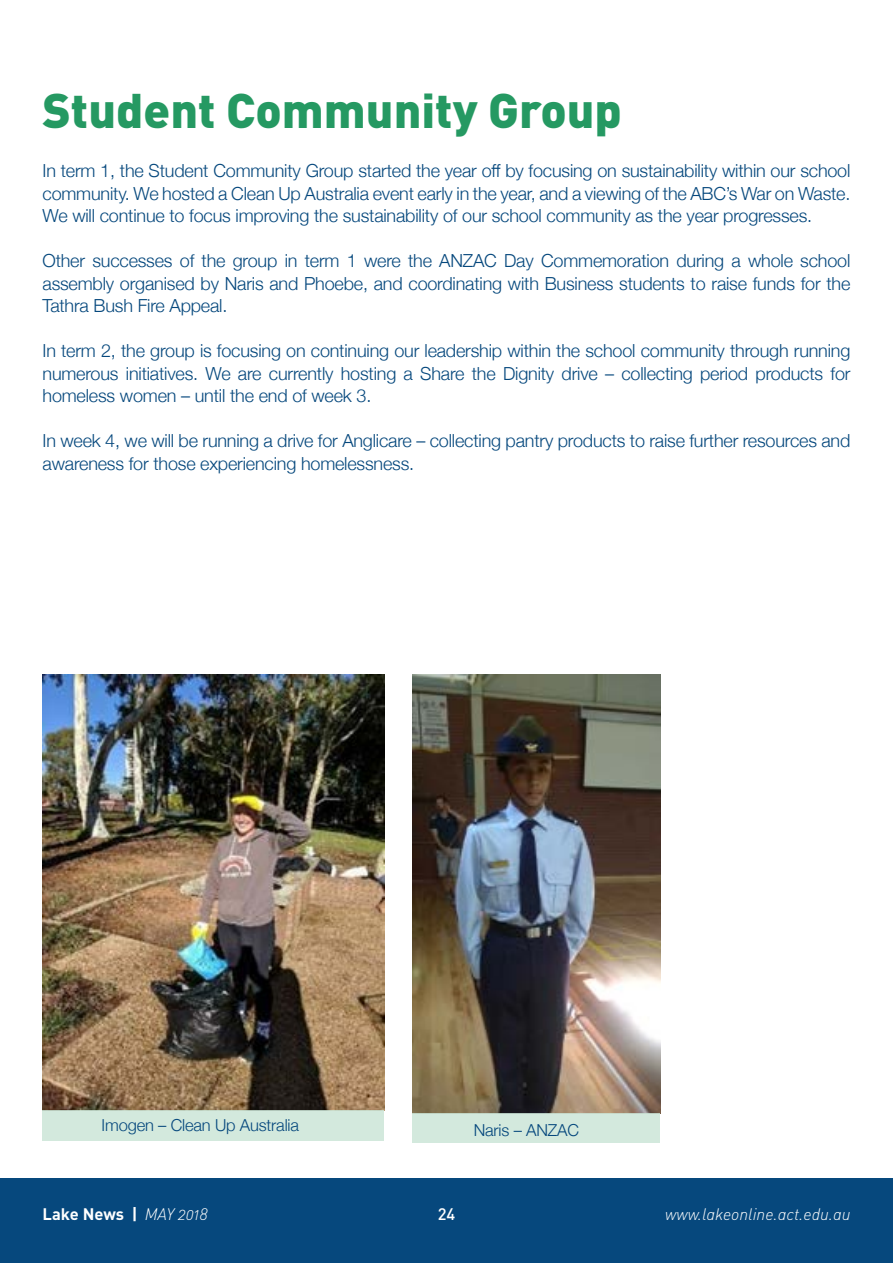
<style>
.page{position:relative;width:893px;height:1263px;background:#fff}
.page>*{position:absolute;margin:0;border:0;box-sizing:border-box;transform-origin:0 0}
.t1{font:900 48px "DIN";color:#259962}
.t2{font:300 18px/22.5px "Helvetica Neue";letter-spacing:-.01em;color:#06487d;text-align:justify}
.t3{font:300 16.5px "Helvetica Neue";letter-spacing:-.01em;color:#06487d}
.t4{font:16.5px "DIN Light Italic Alt";color:#fff}
.t5{font:700 16.5px "DIN";color:#fff}
.t6{font:500 16.5px "DIN";color:#fff}
.s1{font-family:"DIN Light Italic Alt";font-weight:400}
</style>
<div class="page">
<div style="left:0;top:1178px;width:893px;height:85px;background:#06487d"></div>
<img style="left:412px;top:674px;width:249px;height:440px">
<img style="left:43px;top:674px;width:341px;height:436px">
<div style="left:412px;top:1114px;width:248px;height:29px;background:#d3e9dd"></div>
<div style="left:43px;top:1110px;width:341px;height:30px;background:#d3e9dd"></div>
<h1 class="t1" style="left:43px;top:78px;width:581px">Student Community Group</h1>
<p class="t2" style="left:43px;top:158px;width:809px">In term 1, the Student Community Group started the year off by focusing on sustainability within our school community. We hosted a Clean Up Australia event early in the year, and a viewing of the ABC’s War on Waste.<br>We will continue to focus improving the sustainability of our school community as the year progresses.</p>
<p class="t2" style="left:43px;top:248px;width:809px">Other successes of the group in term 1 were the ANZAC Day Commemoration during a whole school assembly organised by Naris and Phoebe, and coordinating with Business students to raise funds for the Tathra Bush Fire Appeal.</p>
<p class="t2" style="left:43px;top:338px;width:809px">In term 2, the group is focusing on continuing our leadership within the school community through running numerous initiatives. We are currently hosting a Share the Dignity drive – collecting period products for homeless women – until the end of week 3.</p>
<p class="t2" style="left:43px;top:428px;width:809px">In week 4, we will be running a drive for Anglicare – collecting pantry products to raise further resources and awareness for those experiencing homelessness.</p>
<p class="t3" style="left:102px;top:1112px;width:199px">Imogen – Clean Up Australia</p>
<p class="t3" style="left:474px;top:1117px;width:107px">Naris – ANZAC</p>
<p class="t5" style="left:43px;top:1204px;width:167px">Lake News | <span class="s1">MAY 2018</span></p>
<p class="t6" style="left:438px;top:1204px;width:19px">24</p>
<p class="t4" style="left:665px;top:1204px;width:187px">www.lakeonline.act.edu.au</p>
</div>
